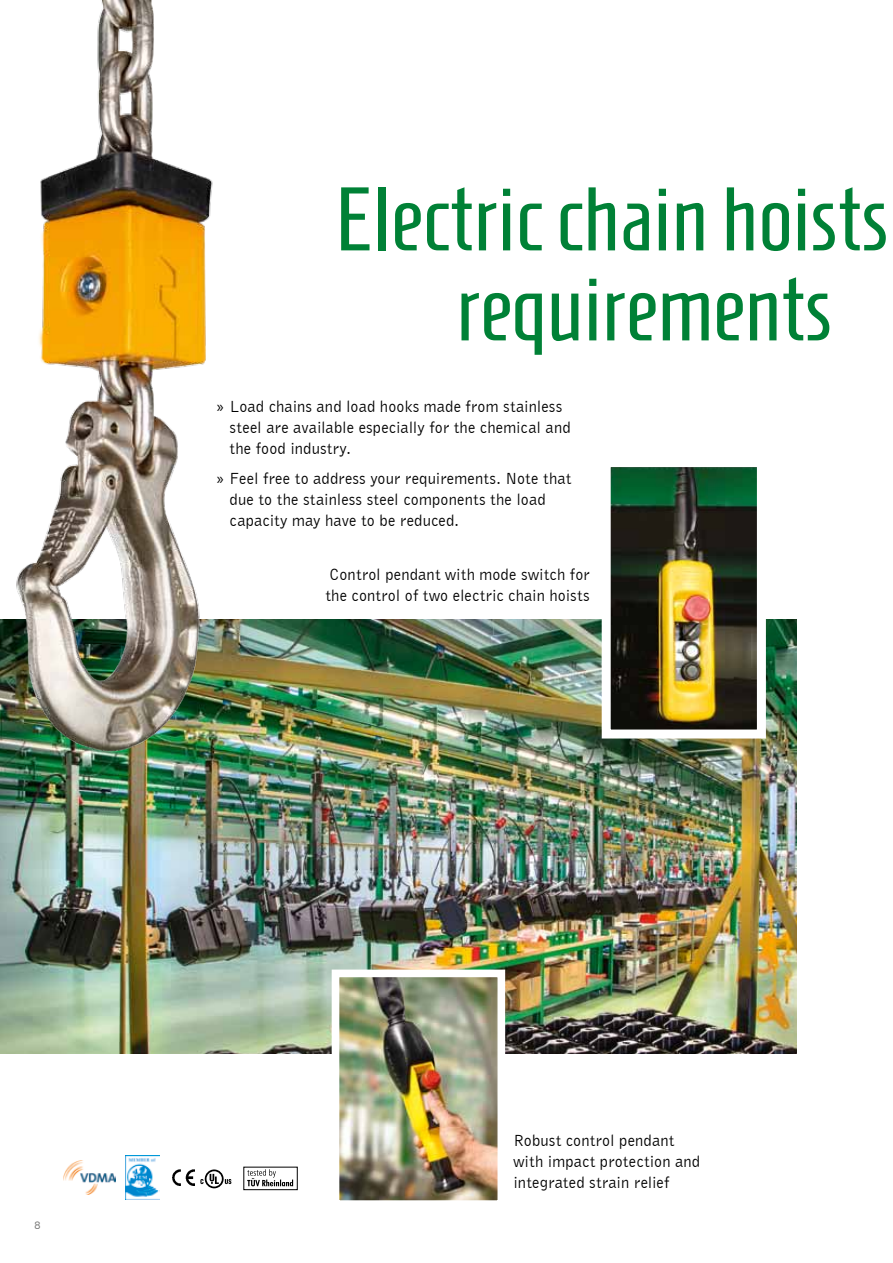
<style>
.page{position:relative;width:893px;height:1263px;background:#fff}
.page>*{position:absolute;margin:0;border:0;box-sizing:border-box;transform-origin:0 0}
.t1{font:90px/90px "Homenaje";color:#008136}
.t2{font:16.5px/21px "Bell Gothic BT";letter-spacing:.01em;color:#000}
.t3{font:12px "Bell Gothic BT";color:#6f6f6e}
.s1{font-family:"Myriad Pro"}
</style>
<div class="page">
<img style="left:0;top:620px;width:797px;height:433px">
<img style="left:64px;top:1161px;width:51px;height:33px">
<svg style="left:200px;top:1169px;width:31px;height:19px"></svg>
<img style="left:172px;top:1170px;width:22px;height:16px">
<svg style="left:247px;top:1169px;width:46px;height:17px"></svg>
<div style="left:243px;top:1167px;width:55px;height:23px;border:1px solid #000"></div>
<img style="left:126px;top:1156px;width:33px;height:43px">
<img style="left:0;top:0;width:376px;height:845px">
<img style="left:341px;top:978px;width:155px;height:221px">
<div style="left:332px;top:969px;width:173px;height:239px;border:8px solid #fff"></div>
<img style="left:612px;top:468px;width:144px;height:260px">
<div style="left:602px;top:458px;width:164px;height:280px;border:9px solid #fff"></div>
<h1 class="t1" style="left:456px;top:174px;width:434px;text-indent:-122px">Electric chain hoists requirements</h1>
<p class="t2" style="left:230px;top:396px;width:343px;text-indent:-13px"><span class="s1">»</span> Load chains and load hooks made from stainless steel are available especially for the chemical and the food industry.</p>
<p class="t2" style="left:230px;top:467px;width:343px;text-indent:-13px"><span class="s1">»</span> Feel free to address your requirements. Note that due to the stainless steel components the load capacity may have to be reduced.</p>
<p class="t2" style="left:325px;top:563px;width:266px">Control pendant with mode switch for the control of two electric chain hoists</p>
<p class="t3" style="left:34px;top:1217px;width:8px">8</p>
<p class="t2" style="left:513px;top:1129px;width:188px">Robust control pendant with impact protection and integrated strain relief</p>
</div>
